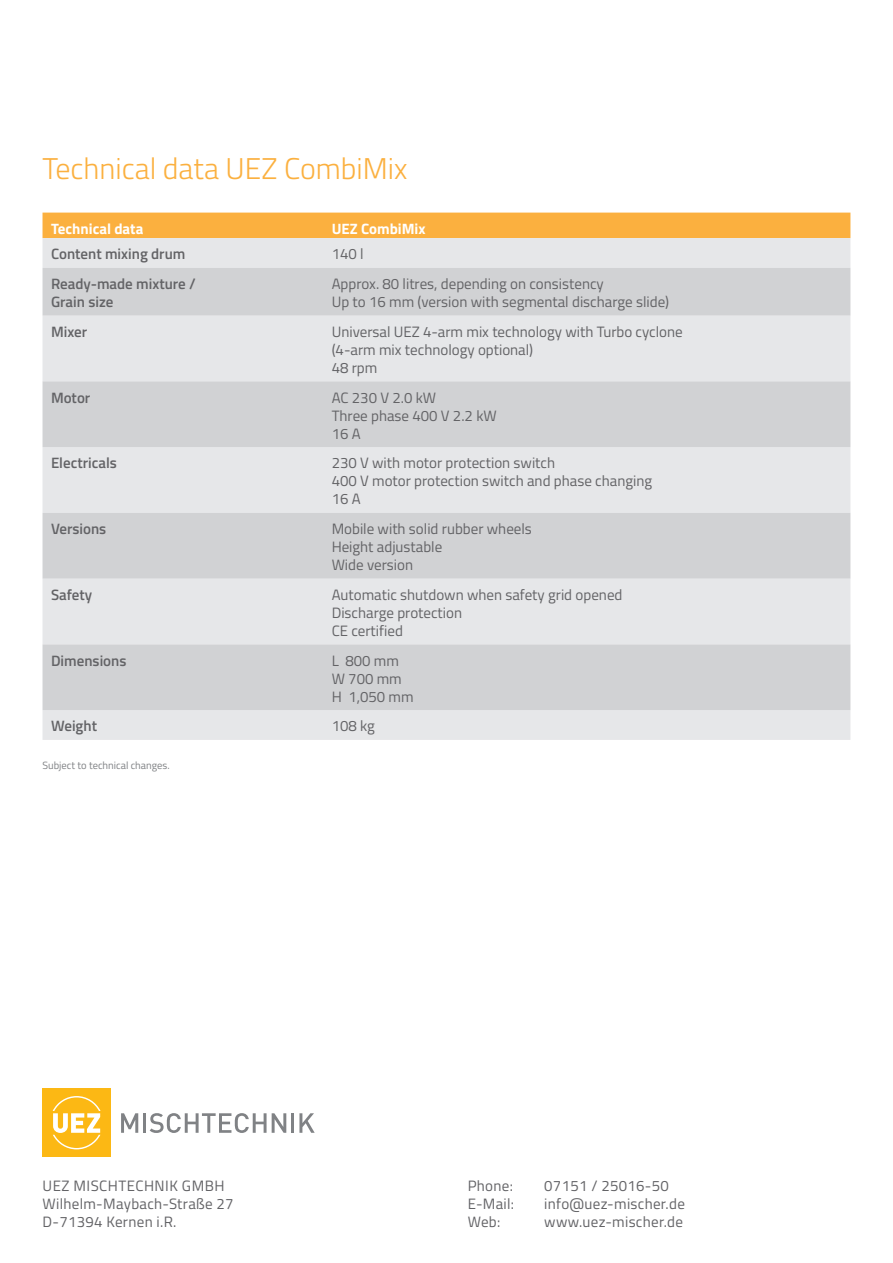
<style>
.page{position:relative;width:893px;height:1263px;background:#fff}
.page>*{position:absolute;margin:0;border:0;box-sizing:border-box;transform-origin:0 0}
.t1{font:300 30px "Titillium Web";color:#fbb03f}
.t2{font:15px/18px "Titillium Web";color:#636366}
.t3{font:15px/18px "Titillium Web";letter-spacing:.02em;color:#636366}
.t4{font:600 15px/18px "Titillium Web";color:#636366}
.t5{font:700 15px "Titillium Web";color:#fff}
.t6{font:10.5px "Titillium Web";color:#808285}
</style>
<div class="page">
<div style="left:43px;top:213px;width:807px;height:25px;background:#fbb03f"></div>
<div style="left:43px;top:238px;width:807px;height:502px;background:#e6e7e9"></div>
<svg style="left:43px;top:268px;width:807px;height:442px;background:#dadbdd"></svg>
<div style="left:43px;top:1089px;width:68px;height:68px;background:#fcb814"></div>
<svg style="left:53px;top:1096px;width:48px;height:53px"></svg>
<svg style="left:121px;top:1113px;width:17px;height:20px"></svg>
<hr style="left:143px;top:1113px;width:3px;height:20px;background:#808285">
<svg style="left:150px;top:1113px;width:136px;height:20px"></svg>
<hr style="left:291px;top:1113px;width:3px;height:20px;background:#808285">
<svg style="left:299px;top:1113px;width:16px;height:20px"></svg>
<h1 class="t1" style="left:43px;top:146px;width:367px">Technical data UEZ CombiMix</h1>
<p class="t5" style="left:51px;top:217px;width:94px">Technical data</p>
<p class="t5" style="left:332px;top:217px;width:95px">UEZ CombiMix</p>
<p class="t4" style="left:51px;top:244px;width:136px">Content mixing drum</p>
<p class="t2" style="left:332px;top:244px;width:33px">140 l</p>
<p class="t4" style="left:51px;top:274px;width:146px">Ready-made mixture /<br>Grain size</p>
<p class="t2" style="left:332px;top:274px;width:339px">Approx. 80 litres, depending on consistency<br>Up to 16 mm (version with segmental discharge slide)</p>
<p class="t4" style="left:51px;top:322px;width:38px">Mixer</p>
<p class="t2" style="left:332px;top:322px;width:353px">Universal UEZ 4-arm mix technology with Turbo cyclone (4-arm mix technology optional)<br>48 rpm</p>
<p class="t4" style="left:51px;top:388px;width:41px">Motor</p>
<p class="t2" style="left:332px;top:388px;width:167px">AC 230 V 2.0 kW<br>Three phase 400 V 2.2 kW<br>16 A</p>
<p class="t4" style="left:51px;top:453px;width:67px">Electricals</p>
<p class="t2" style="left:332px;top:453px;width:322px">230 V with motor protection switch<br>400 V motor protection switch and phase changing<br>16 A</p>
<p class="t4" style="left:51px;top:519px;width:57px">Versions</p>
<p class="t2" style="left:332px;top:519px;width:202px">Mobile with solid rubber wheels<br>Height adjustable<br>Wide version</p>
<p class="t4" style="left:51px;top:585px;width:43px">Safety</p>
<p class="t2" style="left:332px;top:585px;width:292px">Automatic shutdown when safety grid opened<br>Discharge protection<br>CE certified</p>
<p class="t4" style="left:51px;top:651px;width:77px">Dimensions</p>
<p class="t2" style="left:332px;top:651px;width:84px">L 800 mm<br>W 700 mm<br>H 1,050 mm</p>
<p class="t4" style="left:51px;top:716px;width:48px">Weight</p>
<p class="t2" style="left:332px;top:716px;width:45px">108 kg</p>
<p class="t6" style="left:43px;top:758px;width:129px">Subject to technical changes.</p>
<p class="t3" style="left:43px;top:1176px;width:193px">UEZ MISCHTECHNIK GMBH<br>Wilhelm-Maybach-Straße 27<br>D-71394 Kernen i.R.</p>
<p class="t2" style="left:468px;top:1176px;width:47px">Phone:</p>
<p class="t3" style="left:544px;top:1176px;width:126px">07151 / 25016-50</p>
<p class="t2" style="left:468px;top:1194px;width:48px">E-Mail:</p>
<p class="t3" style="left:544px;top:1194px;width:142px">info@uez-mischer.de</p>
<p class="t2" style="left:468px;top:1212px;width:34px">Web:</p>
<p class="t3" style="left:544px;top:1212px;width:140px">www.uez-mischer.de</p>
</div>
